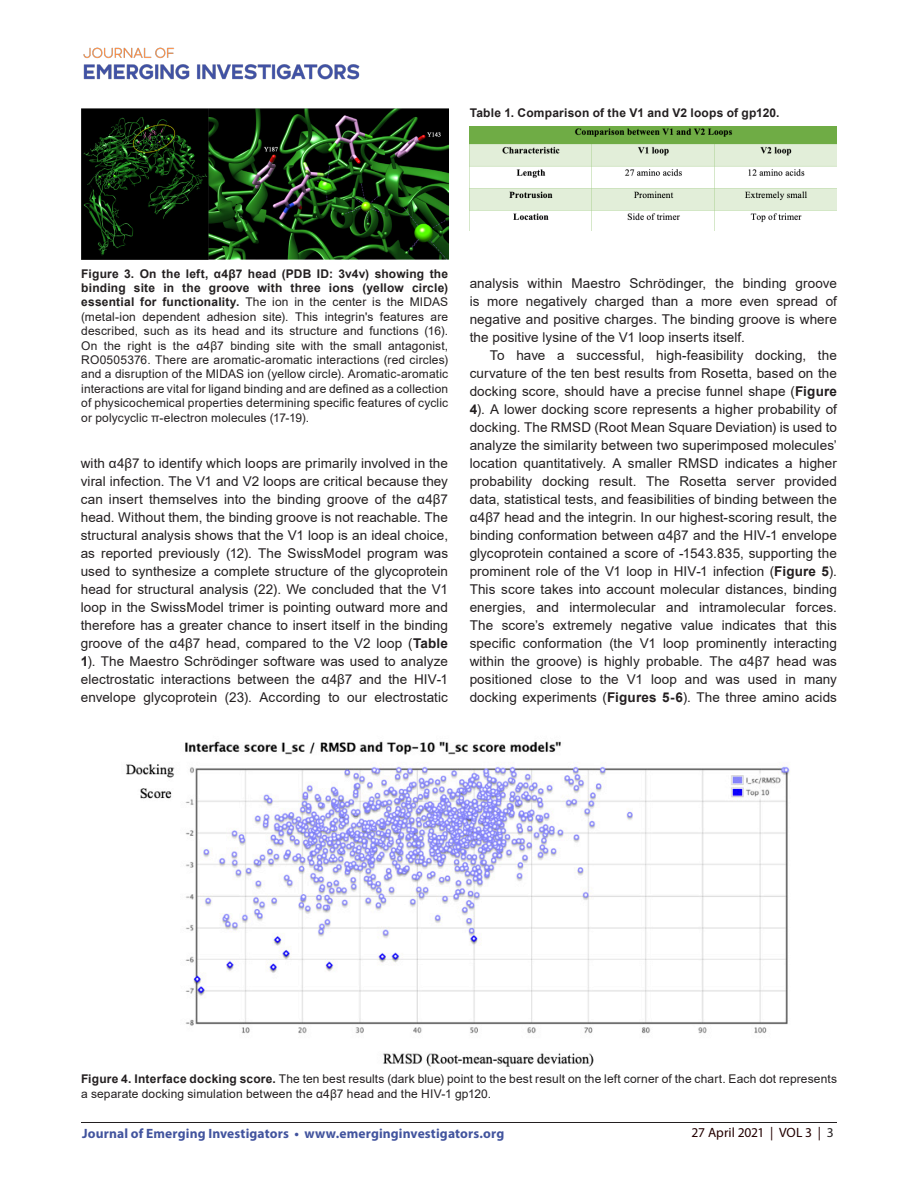
<style>
.page{position:relative;width:918px;height:1188px;background:#fff}
.page>*{position:absolute;margin:0;border:0;box-sizing:border-box;transform-origin:0 0}
.t1{font:13.5px/18px "Arial";letter-spacing:.01em;color:#231f20;text-align:justify}
.t2{font:700 13.5px "Myriad Pro";letter-spacing:.01em;color:#42549e}
.t3{font:13.5px "Myriad Pro";letter-spacing:-.005em;color:#230000}
.t4{font:12px/14.4px "Arial";letter-spacing:.01em;color:#231f20;text-align:justify}
.t5{font:700 12px "Arial";letter-spacing:.015em;color:#231f20}
.s1{font-weight:700}
.s2{color:#231f20}
</style>
<div class="page">
<hr style="left:81px;top:1122px;width:756px;height:1px;background:#231f20">
<img style="left:83px;top:47px;width:277px;height:33px">
<img style="left:81px;top:108px;width:367px;height:152px">
<img style="left:126px;top:741px;width:664px;height:326px">
<img style="left:470px;top:126px;width:367px;height:105px">
<p class="t5" style="left:470px;top:104px;width:311px">Table 1. Comparison of the V1 and V2 loops of gp120.</p>
<p class="t4" style="left:81px;top:266px;width:368px"><span class="s1">Figure 3. On the left, α4β7 head (PDB ID: 3v4v) showing the binding site in the groove with three ions (yellow circle) essential for functionality.</span> The ion in the center is the MIDAS (metal-ion dependent adhesion site). This integrin's features are described, such as its head and its structure and functions (16).<br>On the right is the α4β7 binding site with the small antagonist, RO0505376. There are aromatic-aromatic interactions (red circles) and a disruption of the MIDAS ion (yellow circle). Aromatic-aromatic interactions are vital for ligand binding and are defined as a collection of physicochemical properties determining specific features of cyclic or polycyclic π-electron molecules (17-19).</p>
<p class="t1" style="left:81px;top:454px;width:369px">with α4β7 to identify which loops are primarily involved in the viral infection. The V1 and V2 loops are critical because they can insert themselves into the binding groove of the α4β7 head. Without them, the binding groove is not reachable. The structural analysis shows that the V1 loop is an ideal choice, as reported previously (12). The SwissModel program was used to synthesize a complete structure of the glycoprotein head for structural analysis (22). We concluded that the V1 loop in the SwissModel trimer is pointing outward more and therefore has a greater chance to insert itself in the binding groove of the α4β7 head, compared to the V2 loop (<span class="s1">Table 1</span>). The Maestro Schrödinger software was used to analyze electrostatic interactions between the α4β7 and the HIV-1 envelope glycoprotein (23). According to our electrostatic</p>
<p class="t1" style="left:470px;top:274px;width:369px">analysis within Maestro Schrödinger, the binding groove is more negatively charged than a more even spread of negative and positive charges. The binding groove is where the positive lysine of the V1 loop inserts itself.</p>
<p class="t1" style="left:470px;top:346px;width:369px;text-indent:20px">To have a successful, high-feasibility docking, the curvature of the ten best results from Rosetta, based on the docking score, should have a precise funnel shape (<span class="s1">Figure 4</span>). A lower docking score represents a higher probability of docking. The RMSD (Root Mean Square Deviation) is used to analyze the similarity between two superimposed molecules’ location quantitatively. A smaller RMSD indicates a higher probability docking result. The Rosetta server provided data, statistical tests, and feasibilities of binding between the α4β7 head and the integrin. In our highest-scoring result, the binding conformation between α4β7 and the HIV-1 envelope glycoprotein contained a score of -1543.835, supporting the prominent role of the V1 loop in HIV-1 infection (<span class="s1">Figure 5</span>).<br>This score takes into account molecular distances, binding energies, and intermolecular and intramolecular forces.<br>The score’s extremely negative value indicates that this specific conformation (the V1 loop prominently interacting within the groove) is highly probable. The α4β7 head was positioned close to the V1 loop and was used in many docking experiments (<span class="s1">Figures 5-6</span>). The three amino acids</p>
<p class="t4" style="left:81px;top:1072px;width:758px"><span class="s1">Figure 4. Interface docking score.</span> The ten best results (dark blue) point to the best result on the left corner of the chart. Each dot represents a separate docking simulation between the α4β7 head and the HIV-1 gp120.</p>
<p class="t2" style="left:82px;top:1125px;width:424px">Journal of Emerging Investigators • www.emerginginvestigators.org</p>
<p class="t3" style="left:692px;top:1125px;width:144px">27 April 2021 | VOL 3 | <span class="s2">3</span></p>
</div>
